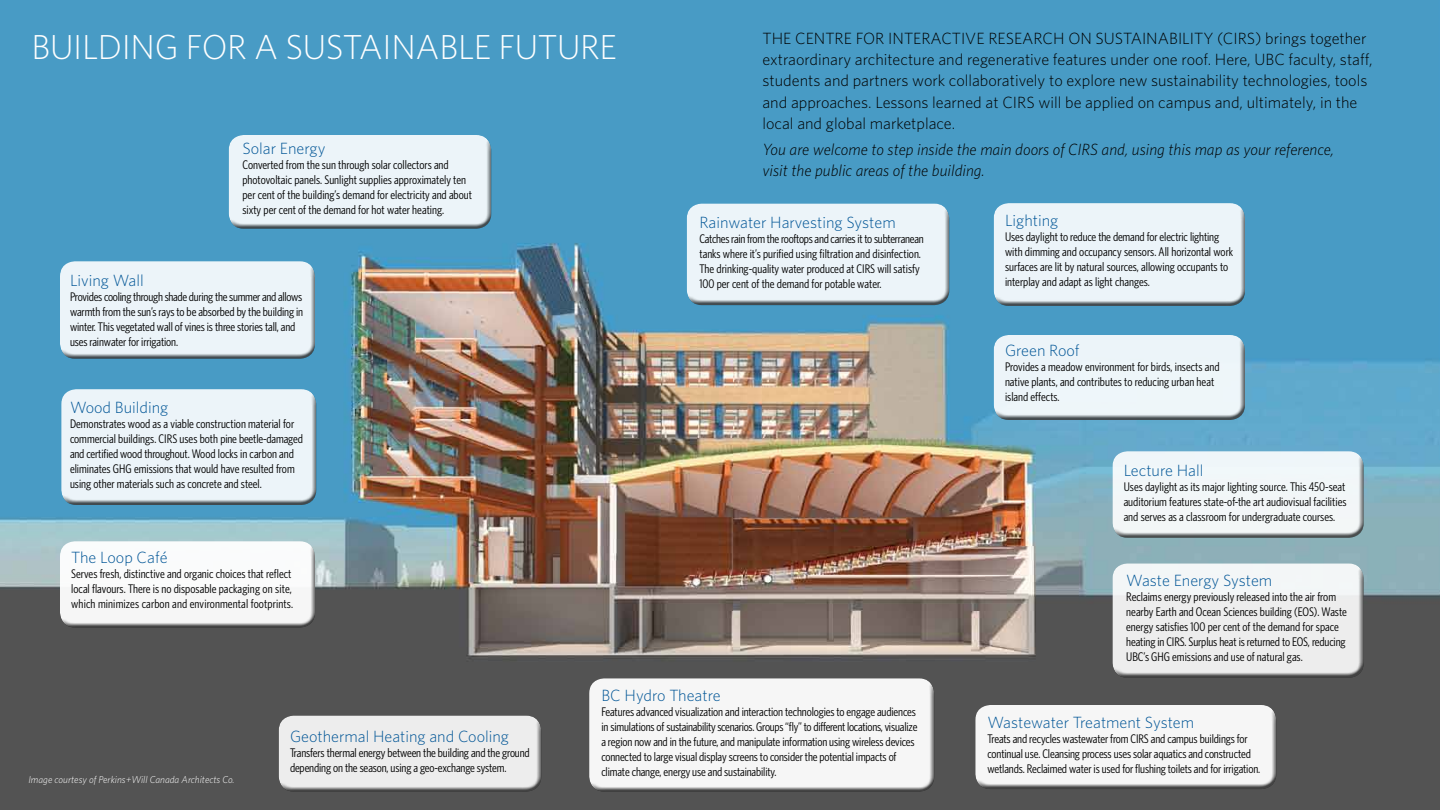
<style>
.page{position:relative;width:1440px;height:810px;background:#fff}
.page>*{position:absolute;margin:0;border:0;box-sizing:border-box;transform-origin:0 0}
.t1{font:300 34.75px "Whitney HTF";color:#fff}
.t2{font:300 16.25px/21.2px "Whitney HTF";color:#000}
.t3{font:300 16.25px "Whitney HTF";color:#005596}
.t4{font:italic 300 16.25px/21.2px "Whitney HTF";color:#000}
.t5{font:condensed 12.5px/15px "Whitney HTF";letter-spacing:-.01em;color:#000}
.t6{font:italic 300 10px "Whitney HTF";color:#fff}
</style>
<div class="page">
<img style="left:0;top:0;width:1440px;height:810px">
<div style="left:59px;top:260px;width:257px;height:94px;background:#fff;opacity:.75"></div>
<div style="left:59px;top:265px;width:257px;height:94px;background:#ecf4f9"></div>
<div style="left:974px;top:704px;width:304px;height:80px;background:#fff;opacity:.75"></div>
<div style="left:974px;top:709px;width:304px;height:80px;background:#000;opacity:.75"></div>
<div style="left:60px;top:388px;width:258px;height:112px;background:#fff;opacity:.75"></div>
<div style="left:60px;top:393px;width:258px;height:113px;background:#000;opacity:.75"></div>
<div style="left:228px;top:134px;width:264px;height:90px;background:#fff;opacity:.75"></div>
<div style="left:228px;top:139px;width:264px;height:90px;background:#000;opacity:.75"></div>
<div style="left:992px;top:202px;width:254px;height:99px;background:#fff;opacity:.75"></div>
<div style="left:992px;top:207px;width:254px;height:99px;background:#000;opacity:.75"></div>
<div style="left:993px;top:334px;width:253px;height:80px;background:#fff;opacity:.75"></div>
<div style="left:993px;top:339px;width:253px;height:82px;background:#000;opacity:.75"></div>
<div style="left:589px;top:677px;width:346px;height:109px;background:#fff;opacity:.75"></div>
<div style="left:589px;top:682px;width:346px;height:110px;background:#f6f6f6"></div>
<div style="left:686px;top:198px;width:265px;height:101px;background:#fff;opacity:.75"></div>
<div style="left:686px;top:207px;width:265px;height:99px;background:#000;opacity:.75"></div>
<div style="left:278px;top:714px;width:264px;height:73px;background:#fff;opacity:.75"></div>
<div style="left:278px;top:719px;width:264px;height:73px;background:#000;opacity:.75"></div>
<div style="left:1111px;top:562px;width:254px;height:111px;background:#fff;opacity:.75"></div>
<div style="left:1111px;top:567px;width:254px;height:112px;background:#000;opacity:.75"></div>
<div style="left:1111px;top:450px;width:254px;height:82px;background:#fff;opacity:.75"></div>
<div style="left:1111px;top:455px;width:254px;height:84px;background:#000;opacity:.75"></div>
<div style="left:59px;top:536px;width:257px;height:86px;background:#fff;opacity:.75"></div>
<div style="left:59px;top:545px;width:257px;height:83px;background:#f8f9f9"></div>
<p class="t2" style="left:762px;top:27px;width:611px;text-indent:441px">y (CIRS) brings together extraordinary architecture and regenerative features under one roof. Here, UBC faculty, staff, students and partners work collaboratively to explore new sustainability technologies, tools and approaches. Lessons learned at CIRS will be applied on campus and, ultimately, in the local and global marketplace.</p>
<h2 class="t4" style="left:762px;top:138px;width:573px">You are welcome to step inside the main doors of CIRS and, using this map as your reference, visit the public areas of the building.</h2>
<h1 class="t1" style="left:32px;top:27px;width:35px">Buildi</h1>
<h1 class="t1" style="left:131px;top:27px;width:76px">ng for</h1>
<h1 class="t1" style="left:254px;top:27px;width:67px">a Sustai</h1>
<h1 class="t1" style="left:391px;top:27px;width:44px">nable</h1>
<h1 class="t1" style="left:499px;top:27px;width:37px">Future</h1>
<h2 class="t2" style="left:762px;top:27px;width:73px">The Centre</h2>
<h2 class="t2" style="left:856px;top:27px;width:10px">for</h2>
<h2 class="t2" style="left:888px;top:27px;width:26px">Interactive</h2>
<h2 class="t2" style="left:988px;top:27px;width:20px">Research</h2>
<h2 class="t2" style="left:1068px;top:27px;width:45px">on Sustai</h2>
<h2 class="t2" style="left:1146px;top:27px;width:20px">nabilit</h2>
<h2 class="t3" style="left:242px;top:139px;width:84px">Solar Energy</h2>
<p class="t5" style="left:242px;top:157px;width:231px">Converted from the sun through solar collectors and photovoltaic panels. Sunlight supplies approximately ten per cent of the building’s demand for electricity and about sixty per cent of the demand for hot water heating.</p>
<h2 class="t3" style="left:1005px;top:211px;width:55px">Lighting</h2>
<p class="t5" style="left:1005px;top:230px;width:230px">Uses daylight to reduce the demand for electric lighting with dimming and occupancy sensors. All horizontal work surfaces are lit by natural sources, allowing occupants to interplay and adapt as light changes.</p>
<h2 class="t3" style="left:699px;top:213px;width:198px">Rainwater Harvesting System</h2>
<p class="t5" style="left:699px;top:232px;width:226px">Catches rain from the rooftops and carries it to subterranean tanks where it’s purified using filtration and disinfection.<br>The drinking-quality water produced at CIRS will satisfy 100 per cent of the demand for potable water.</p>
<h2 class="t3" style="left:70px;top:270px;width:75px">Living Wall</h2>
<p class="t5" style="left:70px;top:289px;width:235px">Provides cooling through shade during the summer and allows warmth from the sun’s rays to be absorbed by the building in winter. This vegetated wall of vines is three stories tall, and uses rainwater for irrigation.</p>
<h2 class="t3" style="left:1005px;top:341px;width:76px">Green Roof</h2>
<p class="t5" style="left:1005px;top:360px;width:216px">Provides a meadow environment for birds, insects and native plants, and contributes to reducing urban heat island effects.</p>
<h2 class="t3" style="left:70px;top:398px;width:100px">Wood Building</h2>
<p class="t5" style="left:70px;top:416px;width:234px">Demonstrates wood as a viable construction material for commercial buildings. CIRS uses both pine beetle-damaged and certified wood throughout. Wood locks in carbon and eliminates GHG emissions that would have resulted from using other materials such as concrete and steel.</p>
<h2 class="t3" style="left:1124px;top:461px;width:81px">Lecture Hall</h2>
<p class="t5" style="left:1124px;top:479px;width:224px;text-align:justify">Uses daylight as its major lighting source. This 450-seat auditorium features state-of-the art audiovisual facilities and serves as a classroom for undergraduate courses.</p>
<h2 class="t3" style="left:71px;top:548px;width:98px">The Loop Café</h2>
<p class="t5" style="left:71px;top:566px;width:223px">Serves fresh, distinctive and organic choices that reflect local flavours. There is no disposable packaging on site, which minimizes carbon and environmental footprints.</p>
<p class="t6" style="left:28px;top:774px;width:208px">Image courtesy of Perkins+Will Canada Architects Co.</p>
<h2 class="t3" style="left:290px;top:727px;width:221px">Geothermal Heating and Cooling</h2>
<p class="t5" style="left:290px;top:745px;width:241px">Transfers thermal energy between the building and the ground depending on the season, using a geo-exchange system.</p>
<h2 class="t3" style="left:601px;top:686px;width:121px">BC Hydro Theatre</h2>
<p class="t5" style="left:601px;top:704px;width:318px">Features advanced visualization and interaction technologies to engage audiences in simulations of sustainability scenarios. Groups “fly” to different locations, visualize a region now and in the future, and manipulate information using wireless devices connected to large visual display screens to consider the potential impacts of climate change, energy use and sustainability.</p>
<h2 class="t3" style="left:1126px;top:571px;width:148px">Waste Energy System</h2>
<p class="t5" style="left:1126px;top:590px;width:222px">Reclaims energy previously released into the air from nearby Earth and Ocean Sciences building (EOS). Waste energy satisfies 100 per cent of the demand for space heating in CIRS. Surplus heat is returned to EOS, reducing UBC’s GHG emissions and use of natural gas.</p>
<h2 class="t3" style="left:988px;top:713px;width:208px">Wastewater Treatment System</h2>
<p class="t5" style="left:988px;top:731px;width:274px">Treats and recycles wastewater from CIRS and campus buildings for continual use. Cleansing process uses solar aquatics and constructed wetlands. Reclaimed water is used for flushing toilets and for irrigation.</p>
</div>
